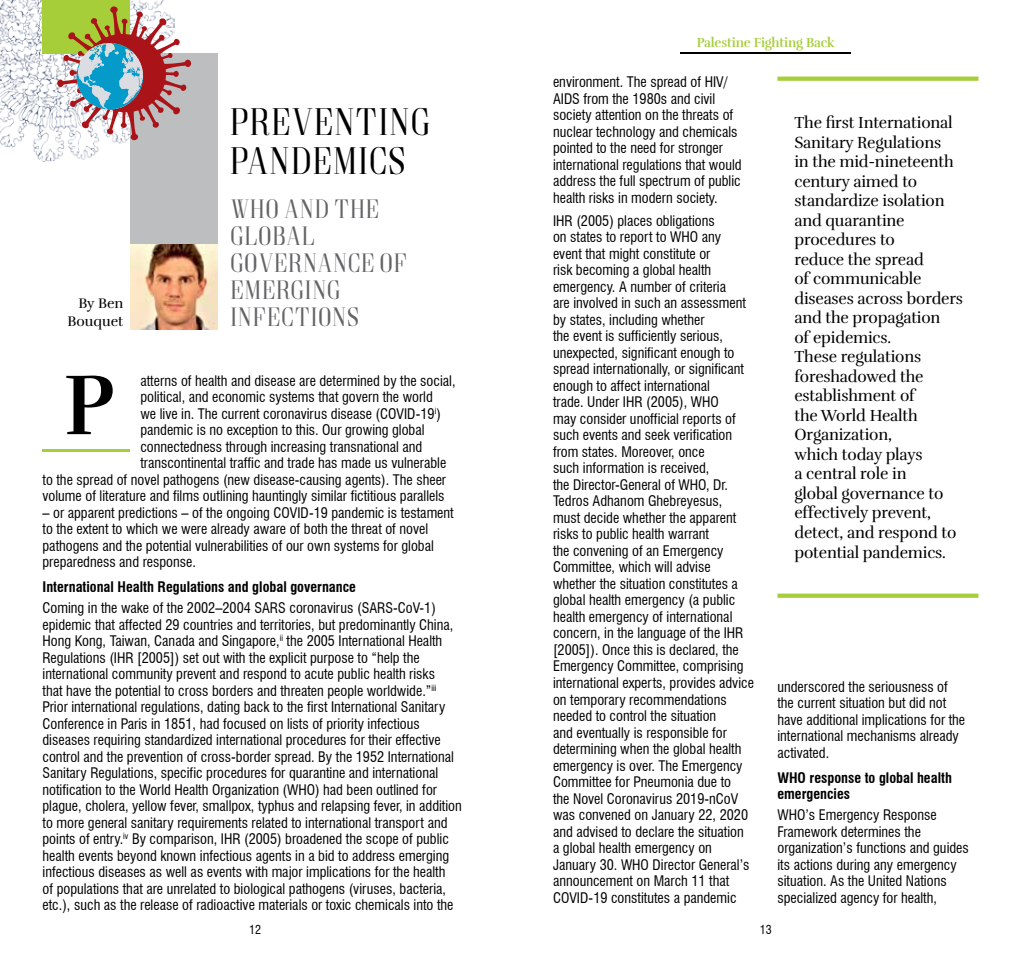
<style>
.page{position:relative;width:1021px;height:957px;background:#fff}
.page>*{position:absolute;margin:0;border:0;box-sizing:border-box;transform-origin:0 0}
.t1{font:700 87px "Rufina";color:#000;scale:.96 1}
.t2{font:39px/39px "Goldoni";letter-spacing:-.02em;color:#000;scale:.96 1}
.t3{font:27px/27px "Goldoni";letter-spacing:-.01em;color:#636466;scale:.96 1}
.t4{font:16.5px/19.5px "Rufina";letter-spacing:-.01em;color:#000;scale:.96 1}
.t5{font:condensed 14.25px/16.5px "Swiss 721 BT";color:#000}
.t6{font:700 condensed 14.25px/16.5px "Swiss 721 BT";color:#000}
.t7{font:14.25px/17.2px "Rufina";color:#000;text-align:right}
.t8{font:700 13.5px "Rufina";letter-spacing:-.01em;color:#a6ce39;scale:.96 1}
.t9{font:condensed 12px "Swiss 721 BT";color:#000}
</style>
<div class="page">
<img style="left:0;top:0;width:164px;height:162px">
<div style="left:130px;top:53px;width:88px;height:277px;background:#bcbec0"></div>
<img style="left:130px;top:244px;width:88px;height:86px">
<div style="left:43px;top:0;width:87px;height:53px;background:#a6ce39"></div>
<hr style="left:43px;top:449px;width:87px;height:3px;background:#a6ce39">
<svg style="left:57px;top:6px;width:134px;height:134px"></svg>
<svg style="left:777px;top:77px;width:201px;height:4px"></svg>
<div style="left:777px;top:593px;width:201px;height:5px;background:#a6ce39"></div>
<hr style="left:680px;top:52px;width:170px;height:1px;background:#000">
<p class="t7" style="left:67px;top:295px;width:57px">By Ben<br>Bouquet</p>
<h2 class="t2" style="left:231px;top:100px;width:212px">PREVENTING<br>PANDEMICS</h2>
<h3 class="t3" style="left:231px;top:194px;width:187px">WHO AND THE<br>GLOBAL<br>GOVERNANCE OF<br>EMERGING<br>INFECTIONS</h3>
<p class="t5" style="left:140px;top:372px;width:317px">atterns of health and disease are determined by the social,</p>
<p class="t5" style="left:140px;top:389px;width:294px">political, and economic systems that govern the world</p>
<p class="t5" style="left:140px;top:405px;width:302px">we live in. The current coronavirus disease (COVID-19<sup>i</sup>)</p>
<p class="t5" style="left:140px;top:422px;width:286px">pandemic is no exception to this. Our growing global</p>
<p class="t5" style="left:140px;top:438px;width:283px">connectedness through increasing transnational and</p>
<p class="t5" style="left:140px;top:455px;width:307px">transcontinental traffic and trade has made us vulnerable</p>
<p class="t5" style="left:43px;top:471px;width:405px">to the spread of novel pathogens (new disease-causing agents). The sheer</p>
<p class="t5" style="left:43px;top:488px;width:403px">volume of literature and films outlining hauntingly similar fictitious parallels</p>
<p class="t5" style="left:43px;top:504px;width:413px">– or apparent predictions – of the ongoing COVID-19 pandemic is testament to the extent to which we were already aware of both the threat of novel pathogens and the potential vulnerabilities of our own systems for global preparedness and response.</p>
<p class="t6" style="left:43px;top:579px;width:315px">International Health Regulations and global governance</p>
<p class="t5" style="left:43px;top:599px;width:421px">Coming in the wake of the 2002–2004 SARS coronavirus (SARS-CoV-1) epidemic that affected 29 countries and territories, but predominantly China, Hong Kong, Taiwan, Canada and Singapore,<sup>ii</sup> the 2005 International Health Regulations (IHR [2005]) set out with the explicit purpose to “help the international community prevent and respond to acute public health risks<br>that have the potential to cross borders and threaten people worldwide.”<sup>iii </sup>Prior international regulations, dating back to the first International Sanitary Conference in Paris in 1851, had focused on lists of priority infectious diseases requiring standardized international procedures for their effective control and the prevention of cross-border spread. By the 1952 International Sanitary Regulations, specific procedures for quarantine and international notification to the World Health Organization (WHO) had been outlined for plague, cholera, yellow fever, smallpox, typhus and relapsing fever, in addition to more general sanitary requirements related to international transport and points of entry.<sup>iv</sup> By comparison, IHR (2005) broadened the scope of public health events beyond known infectious agents in a bid to address emerging infectious diseases as well as events with major implications for the health<br>of populations that are unrelated to biological pathogens (viruses, bacteria, etc.), such as the release of radioactive materials or toxic chemicals into the</p>
<h1 class="t1" style="left:64px;top:352px;width:54px">P</h1>
<p class="t8" style="left:696px;top:34px;width:145px">Palestine Fighting Back</p>
<p class="t5" style="left:553px;top:74px;width:190px">environment. The spread of HIV/ AIDS from the 1980s and civil society attention on the threats of nuclear technology and chemicals pointed to the need for stronger international regulations that would address the full spectrum of public health risks in modern society.</p>
<p class="t5" style="left:553px;top:212px;width:202px">IHR (2005) places obligations<br>on states to report to WHO any<br>event that might constitute or<br>risk becoming a global health emergency. A number of criteria<br>are involved in such an assessment by states, including whether<br>the event is sufficiently serious, unexpected, significant enough to spread internationally, or significant enough to affect international<br>trade. Under IHR (2005), WHO<br>may consider unofficial reports of such events and seek verification from states. Moreover, once<br>such information is received,<br>the Director-General of WHO, Dr.<br>Tedros Adhanom Ghebreyesus,<br>must decide whether the apparent risks to public health warrant<br>the convening of an Emergency<br>Committee, which will advise whether the situation constitutes a global health emergency (a public health emergency of international concern, in the language of the IHR [2005]). Once this is declared, the<br>Emergency Committee, comprising international experts, provides advice on temporary recommendations needed to control the situation<br>and eventually is responsible for determining when the global health emergency is over. The Emergency<br>Committee for Pneumonia due to<br>the Novel Coronavirus 2019-nCoV was convened on January 22, 2020 and advised to declare the situation<br>a global health emergency on<br>January 30. WHO Director General’s announcement on March 11 that<br>COVID-19 constitutes a pandemic</p>
<p class="t4" style="left:794px;top:113px;width:177px">The first International<br>Sanitary Regulations<br>in the mid-nineteenth century aimed to standardize isolation and quarantine procedures to<br>reduce the spread<br>of communicable diseases across borders and the propagation<br>of epidemics.<br>These regulations foreshadowed the establishment of<br>the World Health<br>Organization,<br>which today plays<br>a central role in<br>global governance to effectively prevent, detect, and respond to potential pandemics.</p>
<p class="t5" style="left:777px;top:678px;width:189px">underscored the seriousness of the current situation but did not have additional implications for the international mechanisms already activated.</p>
<p class="t6" style="left:777px;top:769px;width:176px">WHO response to global health emergencies</p>
<p class="t5" style="left:777px;top:806px;width:193px">WHO’s Emergency Response<br>Framework determines the organization’s functions and guides its actions during any emergency situation. As the United Nations specialized agency for health,</p>
<p class="t9" style="left:249px;top:922px;width:13px">12</p>
<p class="t9" style="left:759px;top:922px;width:13px">13</p>
</div>
